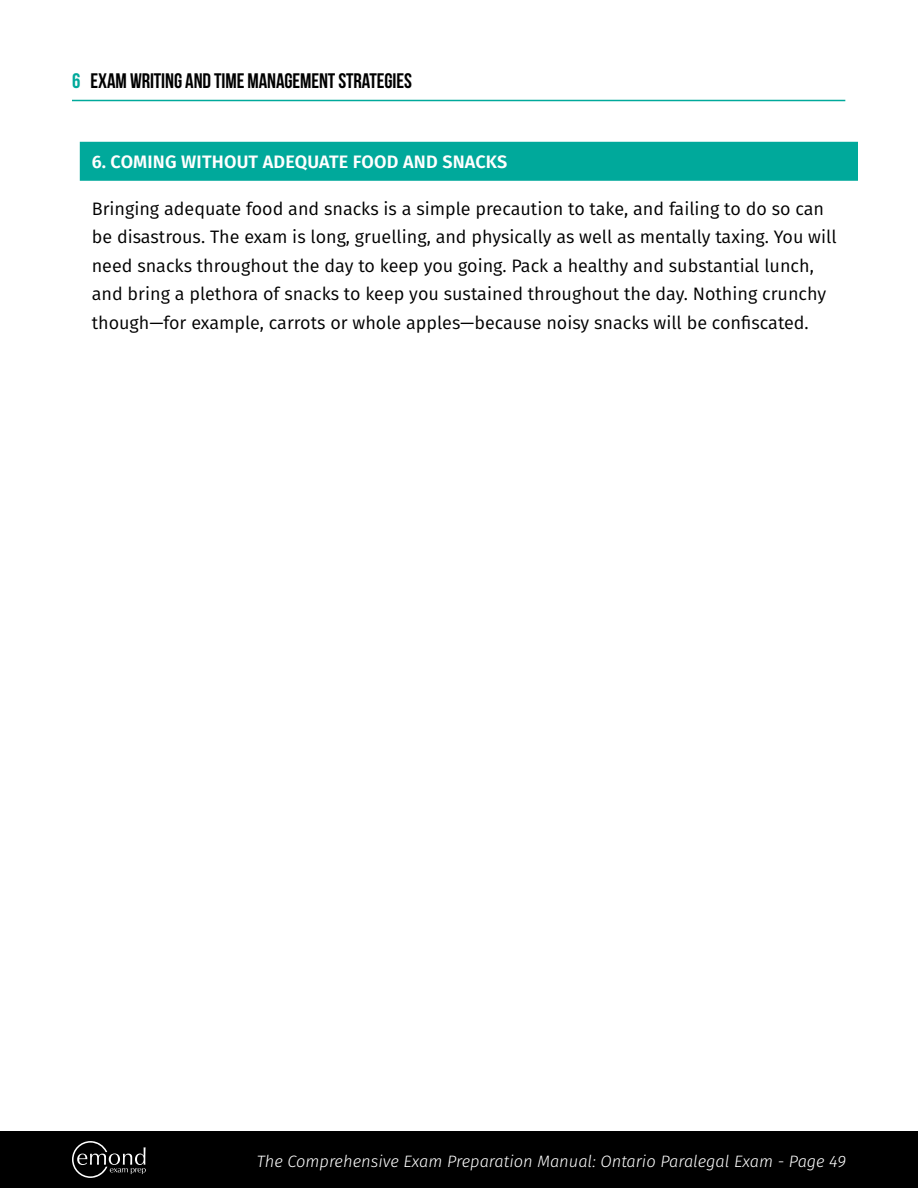
<style>
.page{position:relative;width:918px;height:1188px;background:#fff}
.page>*{position:absolute;margin:0;border:0;box-sizing:border-box;transform-origin:0 0}
.t1{font:700 21px "Bebas Neue";letter-spacing:-.005em;color:#000}
.t2{font:18px/28.5px "Fira Sans";color:#000}
.t3{font:600 18px "Fira Sans";letter-spacing:.01em;color:#fff}
.t4{font:italic 300 16.5px "Fira Sans";color:#fff}
.s1{color:#00a99b}
</style>
<div class="page">
<div style="left:0;top:1131px;width:918px;height:57px;background:#000"></div>
<svg style="left:72px;top:1141px;width:74px;height:37px"></svg>
<hr style="left:72px;top:100px;width:773px;height:1px;background:#00a99b">
<div style="left:80px;top:142px;width:778px;height:39px;background:#00a99b"></div>
<p class="t1" style="left:72px;top:69px;width:341px"><span class="s1">6</span> EXAM WRITING AND TIME MANAGEMENT STRATEGIES</p>
<p class="t3" style="left:92px;top:147px;width:417px">6. COMING WITHOUT ADEQUATE FOOD AND SNACKS</p>
<p class="t2" style="left:92px;top:194px;width:746px">Bringing adequate food and snacks is a simple precaution to take, and failing to do so can be disastrous. The exam is long, gruelling, and physically as well as mentally taxing. You will need snacks throughout the day to keep you going. Pack a healthy and substantial lunch, and bring a plethora of snacks to keep you sustained throughout the day. Nothing crunchy though—for example, carrots or whole apples—because noisy snacks will be confiscated.</p>
<p class="t4" style="left:257px;top:1150px;width:591px">The Comprehensive Exam Preparation Manual: Ontario Paralegal Exam - Page 49</p>
</div>
